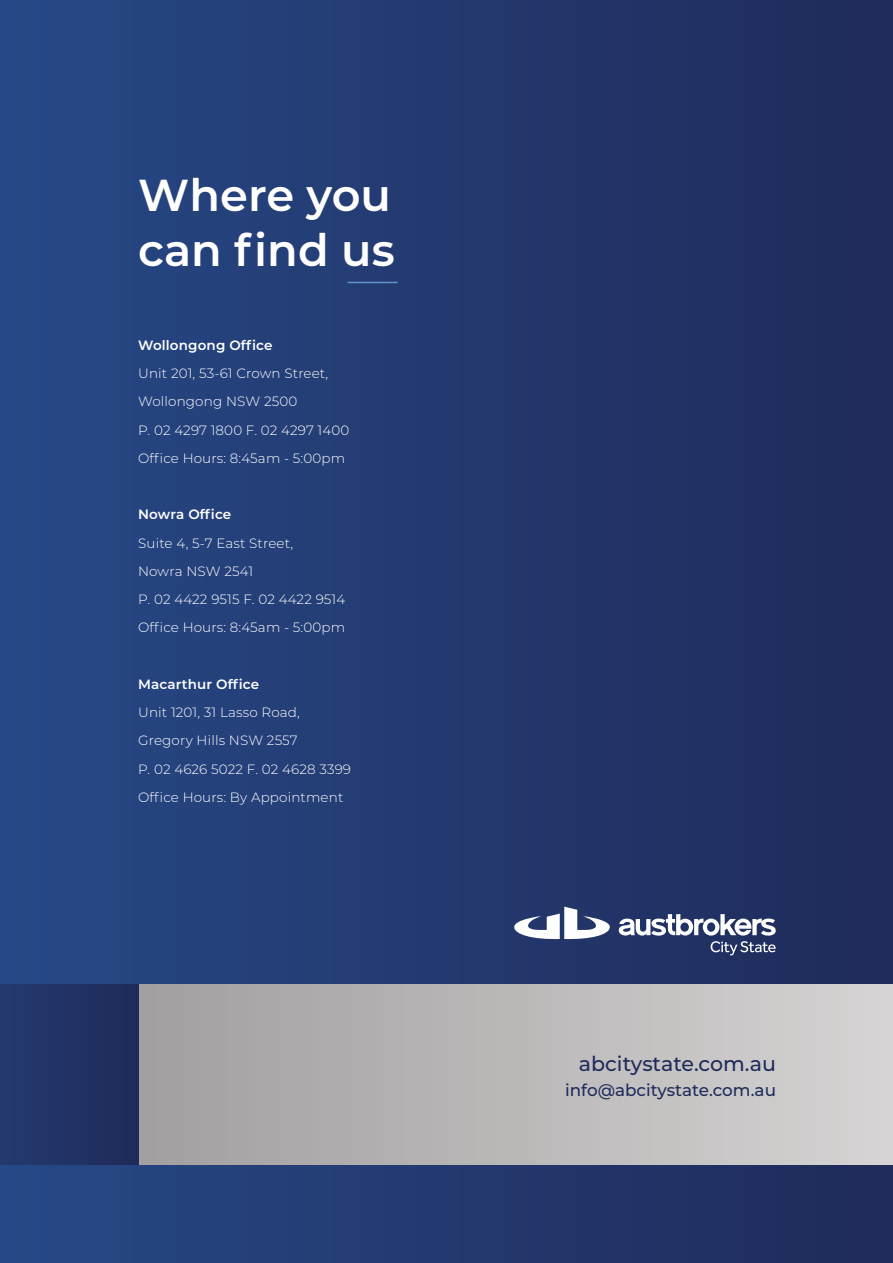
<style>
.page{position:relative;width:893px;height:1263px;background:#fff}
.page>*{position:absolute;margin:0;border:0;box-sizing:border-box;transform-origin:0 0}
.t1{font:600 44.7px/55.5px "Montserrat";color:#fff}
.t2{font:500 20.55px "Montserrat";color:#1f2c5b}
.t3{font:500 16.8px "Montserrat";color:#1f2c5b}
.t4{font:300 13.5px/28.2px "Montserrat";letter-spacing:.01em;color:#fff}
.t5{font:600 13.5px "Montserrat";letter-spacing:.01em;color:#fff}
</style>
<div class="page">
<div style="left:0;top:0;width:893px;height:1263px;background:linear-gradient(to right,#274886,#202b59)"></div>
<svg style="left:619px;top:914px;width:157px;height:41px"></svg>
<svg style="left:514px;top:907px;width:96px;height:33px"></svg>
<svg style="left:138px;top:985px;width:755px;height:179px;background:#bab8b8"></svg>
<div style="left:0;top:985px;width:138px;height:179px;background:#213264"></div>
<hr style="left:348px;top:282px;width:50px;height:1px;background:#6295cf">
<h1 class="t1" style="left:138px;top:165px;width:258px">Where you can find us</h1>
<p class="t5" style="left:138px;top:335px;width:136px">Wollongong Office</p>
<p class="t4" style="left:138px;top:359px;width:213px">Unit 201, 53-61 Crown Street,<br>Wollongong NSW 2500<br>P. 02 4297 1800 F. 02 4297 1400<br>Office Hours: 8:45am - 5:00pm</p>
<p class="t5" style="left:138px;top:505px;width:95px">Nowra Office</p>
<p class="t4" style="left:138px;top:528px;width:209px">Suite 4, 5-7 East Street,<br>Nowra NSW 2541<br>P. 02 4422 9515 F. 02 4422 9514<br>Office Hours: 8:45am - 5:00pm</p>
<p class="t5" style="left:138px;top:674px;width:122px">Macarthur Office</p>
<p class="t4" style="left:138px;top:698px;width:214px">Unit 1201, 31 Lasso Road,<br>Gregory Hills NSW 2557<br>P. 02 4626 5022 F. 02 4628 3399<br>Office Hours: By Appointment</p>
<h2 class="t2" style="left:579px;top:1049px;width:199px">abcitystate.com.au</h2>
<p class="t3" style="left:565px;top:1078px;width:212px">info@abcitystate.com.au</p>
</div>
